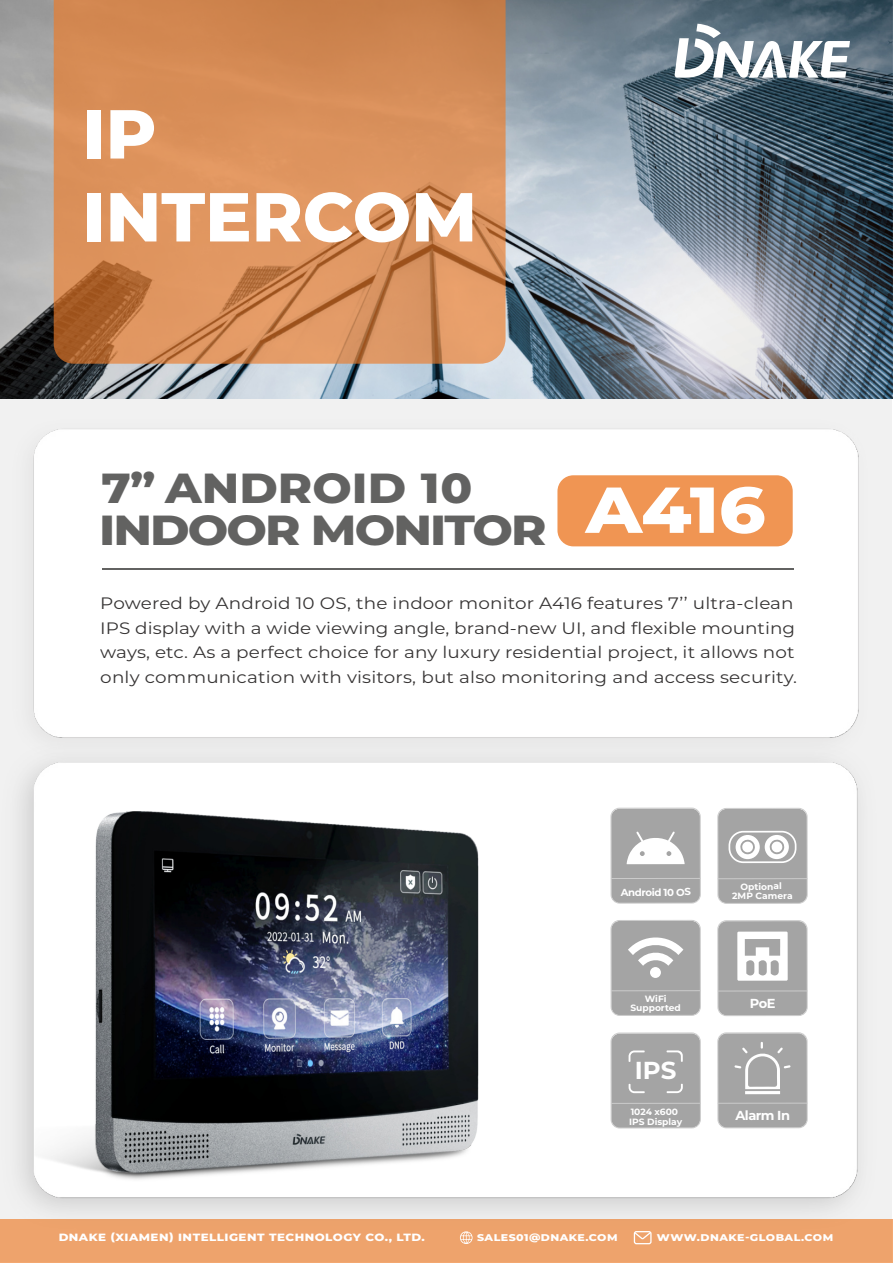
<style>
.page{position:relative;width:893px;height:1263px;background:#fff}
.page>*{position:absolute;margin:0;border:0;box-sizing:border-box;transform-origin:0 0}
.t1{font:800 69.15px/82.9px "Montserrat";color:#fff}
.t2{font:800 42px/42px "Montserrat";letter-spacing:-.04em;color:#515150;scale:1.11 1}
.t3{font:700 24.6px "Montserrat";color:#fff}
.t4{font:16.5px/24.8px "Montserrat";letter-spacing:.005em;color:#040000;scale:1.11 1}
.t5{font:700 13.05px "Montserrat";letter-spacing:-.04em;color:#fff}
.t6{font:800 10.5px "Montserrat";letter-spacing:.04em;color:#fff;scale:1.13 1}
.t7{font:700 10.2px "Montserrat";letter-spacing:-.04em;color:#fff}
.t8{font:800 9.75px "Montserrat";letter-spacing:.04em;color:#fff;scale:1.13 1}
.t9{font:700 9.15px/9.1px "Montserrat";color:#fff}
</style>
<div class="page">
<div style="left:0;top:0;width:892px;height:1261px;background:#f1f1f1"></div>
<div style="left:0;top:1219px;width:892px;height:44px;background:#eea36c"></div>
<img style="left:0;top:0;width:893px;height:399px">
<svg style="left:54px;top:0;width:452px;height:364px;fill:#da915c"></svg>
<svg style="left:674px;top:24px;width:176px;height:54px"></svg>
<svg style="left:460px;top:1231px;width:13px;height:13px"></svg>
<svg style="left:633px;top:1231px;width:19px;height:14px"></svg>
<div style="left:33px;top:429px;width:826px;height:310px;background:#fff"></div>
<hr style="left:102px;top:568px;width:691px;height:2px;background:#515150">
<div style="left:557px;top:475px;width:236px;height:71px;background:#f09553;border-radius:16px"></div>
<img style="left:21px;top:761px;width:837px;height:450px">
<div style="left:718px;top:921px;width:89px;height:95px;background:#a4a4a4;border-radius:9px"></div>
<div style="left:717px;top:920px;width:91px;height:96px;border:1px solid #cbcbcb;border-radius:9px"></div>
<hr style="left:718px;top:990px;width:89px;height:1px;background:#cbcbcb">
<svg style="left:737px;top:931px;width:51px;height:50px"></svg>
<div style="left:718px;top:809px;width:89px;height:94px;background:#a4a4a4;border-radius:9px"></div>
<div style="left:717px;top:808px;width:91px;height:96px;border:1px solid #cbcbcb;border-radius:9px"></div>
<hr style="left:718px;top:878px;width:89px;height:1px;background:#cbcbcb">
<svg style="left:728px;top:831px;width:68px;height:32px"></svg>
<div style="left:611px;top:808px;width:89px;height:95px;background:#a4a4a4;border-radius:9px"></div>
<div style="left:610px;top:807px;width:91px;height:97px;border:1px solid #cbcbcb;border-radius:9px"></div>
<hr style="left:611px;top:878px;width:89px;height:1px;background:#cbcbcb">
<svg style="left:627px;top:831px;width:58px;height:33px"></svg>
<div style="left:611px;top:1033px;width:89px;height:95px;background:#a4a4a4;border-radius:9px"></div>
<div style="left:610px;top:1032px;width:91px;height:96px;border:1px solid #cbcbcb;border-radius:9px"></div>
<hr style="left:611px;top:1103px;width:89px;height:1px;background:#cbcbcb">
<svg style="left:629px;top:1050px;width:54px;height:43px"></svg>
<div style="left:611px;top:921px;width:89px;height:94px;background:#a4a4a4;border-radius:9px"></div>
<div style="left:610px;top:920px;width:91px;height:96px;border:1px solid #cbcbcb;border-radius:9px"></div>
<hr style="left:611px;top:990px;width:89px;height:1px;background:#cbcbcb">
<svg style="left:628px;top:937px;width:55px;height:29px"></svg>
<div style="left:650px;top:967px;width:11px;height:11px;background:#fff;border-radius:50%"></div>
<div style="left:718px;top:1033px;width:89px;height:95px;background:#a4a4a4;border-radius:9px"></div>
<div style="left:717px;top:1032px;width:91px;height:96px;border:1px solid #cbcbcb;border-radius:9px"></div>
<hr style="left:718px;top:1103px;width:89px;height:1px;background:#cbcbcb">
<svg style="left:734px;top:1042px;width:57px;height:47px"></svg>
<hr style="left:745px;top:1091px;width:35px;height:3px;background:#fff">
<img style="left:34px;top:811px;width:444px;height:371px">
<h1 class="t1" style="left:82px;top:96px;width:396px">IP<br>INTERCOM</h1>
<h2 class="t2" style="left:99px;top:469px;width:602px">7” ANDROID 10<br>INDOOR MONITOR <sup>A416</sup></h2>
<p class="t4" style="left:100px;top:591px;width:629px">Powered by Android 10 OS, the indoor monitor A416 features 7’’ ultra-clean IPS display with a wide viewing angle, brand-new UI, and flexible mounting ways, etc. As a perfect choice for any luxury residential project, it allows not only communication with visitors, but also monitoring and access security.</p>
<p class="t9" style="left:740px;top:882px;width:43px">Optional</p>
<p class="t7" style="left:621px;top:887px;width:72px">Android 10 OS</p>
<p class="t9" style="left:732px;top:891px;width:62px">2MP Camera</p>
<p class="t9" style="left:630px;top:995px;width:52px;text-align:center">WiFi<br>Supported</p>
<h3 class="t3" style="left:635px;top:1060px;width:43px">IPS</h3>
<p class="t9" style="left:629px;top:1108px;width:55px">1024 x600<br>IPS Display</p>
<p class="t5" style="left:750px;top:997px;width:27px">PoE</p>
<p class="t5" style="left:735px;top:1110px;width:56px">Alarm In</p>
<p class="t6" style="left:59px;top:1232px;width:325px">DNAKE (XIAMEN) INTELLIGENT TECHNOLOGY CO., LTD.</p>
<p class="t8" style="left:657px;top:1233px;width:157px">WWW.DNAKE-GLOBAL.COM</p>
<p class="t8" style="left:477px;top:1233px;width:126px">SALES01@DNAKE.COM</p>
</div>
